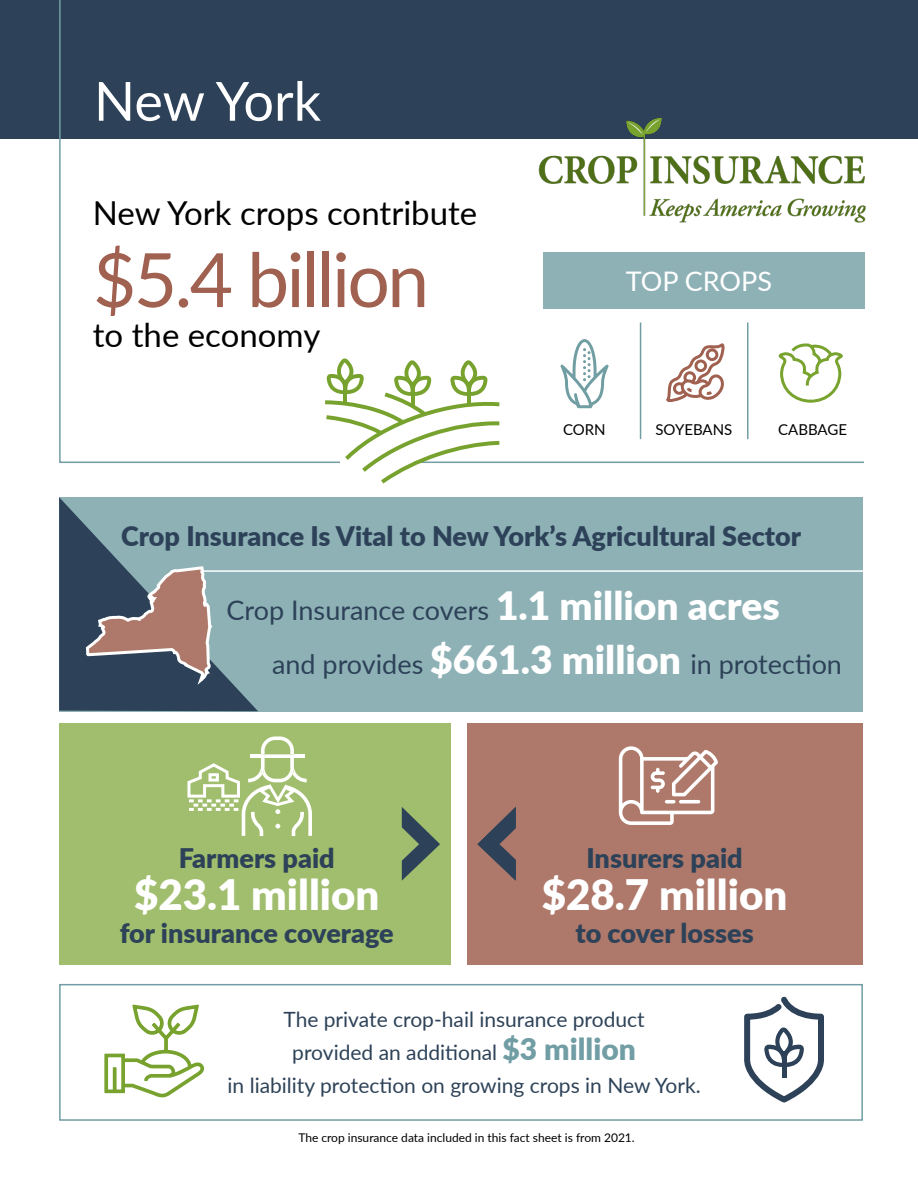
<style>
.page{position:relative;width:918px;height:1188px;background:#fff}
.page>*{position:absolute;margin:0;border:0;box-sizing:border-box;transform-origin:0 0}
.t1{font:75px "Lato";letter-spacing:-.035em;color:#a06150}
.t2{font:54px "Lato";letter-spacing:-.005em;color:#fff}
.t3{font:900 42px "Lato";color:#fff}
.t4{font:33px "Lato";color:#000}
.t5{font:900 27px "Lato";color:#2d4258}
.t6{font:27px "Lato";color:#2d4258}
.t7{font:27px "Lato";color:#fff}
.t8{font:21px "Lato";color:#2d4258}
.t9{font:15px "Lato";color:#000}
.t10{font:12px "Lato";color:#000}
.s1{font-weight:900;font-size:39px;color:#fff}
.s2{font-weight:900;font-size:30px;color:#719da4}
</style>
<div class="page">
<div style="left:0;top:0;width:918px;height:138px;background:#2d4258"></div>
<svg style="left:58px;top:0;width:807px;height:463px"></svg>
<div style="left:543px;top:252px;width:322px;height:56px;background:#8eb1b6"></div>
<img style="left:539px;top:111px;width:336px;height:130px">
<svg style="left:325px;top:358px;width:175px;height:126px"></svg>
<hr style="left:640px;top:322px;width:1px;height:117px;background:#719da4">
<hr style="left:747px;top:322px;width:1px;height:117px;background:#719da4">
<svg style="left:560px;top:339px;width:49px;height:69px"></svg>
<svg style="left:661px;top:343px;width:65px;height:64px"></svg>
<svg style="left:778px;top:342px;width:65px;height:120px"></svg>
<div style="left:59px;top:497px;width:804px;height:214px;background:#8eb1b6"></div>
<div style="left:467px;top:723px;width:395px;height:241px;background:#ae796a"></div>
<div style="left:59px;top:723px;width:391px;height:241px;background:#a0be6d"></div>
<div style="left:59px;top:984px;width:804px;height:137px;border:2px solid #719da4"></div>
<hr style="left:178px;top:570px;width:719px;height:2px;background:#fff">
<svg style="left:477px;top:807px;width:39px;height:74px"></svg>
<svg style="left:401px;top:807px;width:39px;height:74px"></svg>
<svg style="left:59px;top:497px;width:199px;height:214px"></svg>
<svg style="left:104px;top:1049px;width:101px;height:49px"></svg>
<svg style="left:132px;top:1004px;width:67px;height:35px"></svg>
<svg style="left:164px;top:1038px;width:4px;height:15px"></svg>
<svg style="left:744px;top:996px;width:80px;height:107px"></svg>
<hr style="left:782px;top:1052px;width:4px;height:26px;background:#2d4258">
<svg style="left:187px;top:736px;width:125px;height:100px"></svg>
<svg style="left:619px;top:746px;width:99px;height:79px"></svg>
<p class="t2" style="left:94px;top:62px;width:229px">New York</p>
<p class="t4" style="left:93px;top:189px;width:386px">New York crops contribute</p>
<p class="t1" style="left:93px;top:226px;width:338px">$5.4 billion</p>
<p class="t4" style="left:93px;top:311px;width:229px">to the economy</p>
<p class="t7" style="left:626px;top:262px;width:148px">TOP CROPS</p>
<p class="t9" style="left:563px;top:419px;width:44px">CORN</p>
<p class="t9" style="left:655px;top:419px;width:78px">SOYEBANS</p>
<p class="t9" style="left:778px;top:419px;width:70px">CABBAGE</p>
<p class="t5" style="left:121px;top:515px;width:681px">Crop Insurance Is Vital to New York’s Agricultural Sector</p>
<p class="t6" style="left:227px;top:591px;width:555px">Crop Insurance covers <span class="s1">1.1 million acres</span></p>
<p class="t6" style="left:272px;top:645px;width:572px">and provides <span class="s1">$661.3 million</span> in protection</p>
<p class="t5" style="left:179px;top:838px;width:158px">Farmers paid</p>
<p class="t3" style="left:134px;top:864px;width:247px">$23.1 million</p>
<p class="t5" style="left:120px;top:913px;width:276px">for insurance coverage</p>
<p class="t5" style="left:586px;top:838px;width:158px">Insurers paid</p>
<p class="t3" style="left:542px;top:864px;width:247px">$28.7 million</p>
<p class="t5" style="left:576px;top:913px;width:180px">to cover losses</p>
<p class="t8" style="left:283px;top:1004px;width:363px">The private crop-hail insurance product</p>
<p class="t8" style="left:292px;top:1037px;width:345px">provided an additional <span class="s2">$3 million</span></p>
<p class="t8" style="left:228px;top:1070px;width:475px">in liability protection on growing crops in New York.</p>
<p class="t10" style="left:298px;top:1129px;width:338px">The crop insurance data included in this fact sheet is from 2021.</p>
</div>
